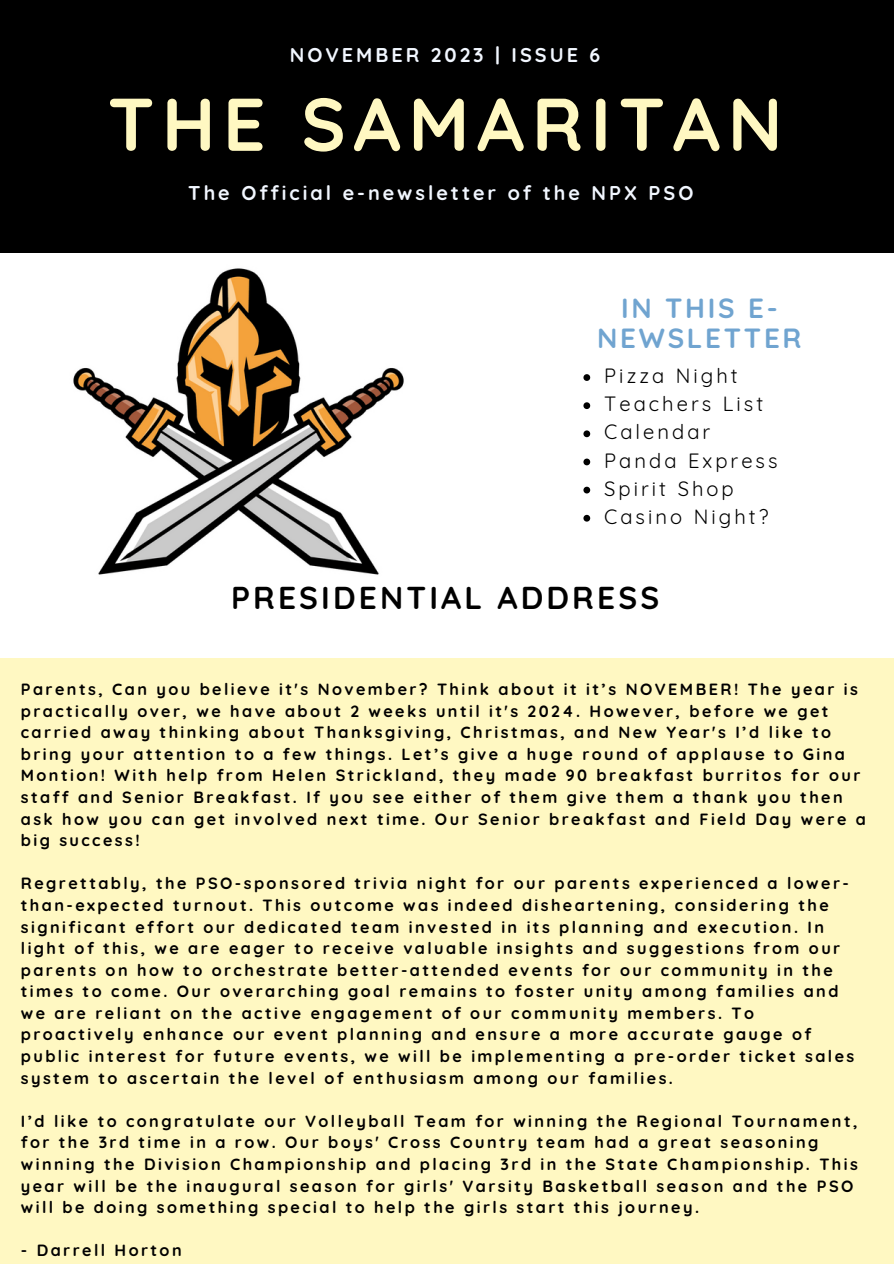
<style>
.page{position:relative;width:894px;height:1264px;background:#fff}
.page>*{position:absolute;margin:0;border:0;box-sizing:border-box;transform-origin:0 0}
.t1{font:700 74.55px "Quicksand";letter-spacing:.1em;color:#fff8c2}
.t2{font:700 31.5px "Quicksand";letter-spacing:.1em;color:#000}
.t3{font:700 27.6px/30.3px "Quicksand";letter-spacing:.1em;color:#70a4d0;text-align:center}
.t4{font:20.1px "Quicksand";letter-spacing:.15em;color:#000}
.t5{font:700 19.8px "Quicksand";letter-spacing:.15em;color:#f2f7ff}
.t6{font:700 16.2px/21.6px "Quicksand";letter-spacing:.15em;color:#000}
</style>
<div class="page">
<div style="left:0;top:0;width:893px;height:252px;background:#000"></div>
<div style="left:0;top:658px;width:893px;height:605px;background:#fff8c2"></div>
<img style="left:73px;top:268px;width:331px;height:307px">
<svg style="left:583px;top:374px;width:7px;height:7px"></svg>
<svg style="left:583px;top:402px;width:7px;height:7px"></svg>
<svg style="left:583px;top:430px;width:7px;height:7px"></svg>
<svg style="left:583px;top:458px;width:7px;height:7px"></svg>
<svg style="left:583px;top:486px;width:7px;height:7px"></svg>
<svg style="left:583px;top:515px;width:7px;height:6px"></svg>
<p class="t5" style="left:290px;top:43px;width:312px">NOVEMBER 2023 | ISSUE 6</p>
<p class="t1" style="left:108px;top:76px;width:676px">THE SAMARITAN</p>
<p class="t5" style="left:188px;top:180px;width:506px">The Official e-newsletter of the NPX PSO</p>
<p class="t3" style="left:597px;top:292px;width:206px">IN THIS E-<br>NEWSLETTER</p>
<p class="t4" style="left:604px;top:363px;width:135px">Pizza Night</p>
<p class="t4" style="left:604px;top:391px;width:160px">Teachers List</p>
<p class="t4" style="left:604px;top:419px;width:108px">Calendar</p>
<p class="t4" style="left:604px;top:447px;width:175px">Panda Express</p>
<p class="t4" style="left:604px;top:475px;width:131px">Spirit Shop</p>
<p class="t4" style="left:604px;top:504px;width:166px">Casino Night?</p>
<p class="t2" style="left:231px;top:578px;width:429px">PRESIDENTIAL ADDRESS</p>
<p class="t6" style="left:21px;top:678px;width:846px">Parents, Can you believe it's November? Think about it it’s NOVEMBER! The year is practically over, we have about 2 weeks until it's 2024. However, before we get carried away thinking about Thanksgiving, Christmas, and New Year's I’d like to bring your attention to a few things. Let’s give a huge round of applause to Gina Montion! With help from Helen Strickland, they made 90 breakfast burritos for our staff and Senior Breakfast. If you see either of them give them a thank you then ask how you can get involved next time. Our Senior breakfast and Field Day were a big success!</p>
<p class="t6" style="left:21px;top:872px;width:834px">Regrettably, the PSO-sponsored trivia night for our parents experienced a lower&shy;than-expected turnout. This outcome was indeed disheartening, considering the significant effort our dedicated team invested in its planning and execution. In light of this, we are eager to receive valuable insights and suggestions from our parents on how to orchestrate better-attended events for our community in the times to come. Our overarching goal remains to foster unity among families and we are reliant on the active engagement of our community members. To proactively enhance our event planning and ensure a more accurate gauge of public interest for future events, we will be implementing a pre-order ticket sales system to ascertain the level of enthusiasm among our families.</p>
<p class="t6" style="left:21px;top:1109px;width:838px">I’d like to congratulate our Volleyball Team for winning the Regional Tournament, for the 3rd time in a row. Our boys' Cross Country team had a great seasoning winning the Division Championship and placing 3rd in the State Championship. This year will be the inaugural season for girls' Varsity Basketball season and the PSO will be doing something special to help the girls start this journey.</p>
<p class="t6" style="left:21px;top:1239px;width:162px">- Darrell Horton</p>
</div>
